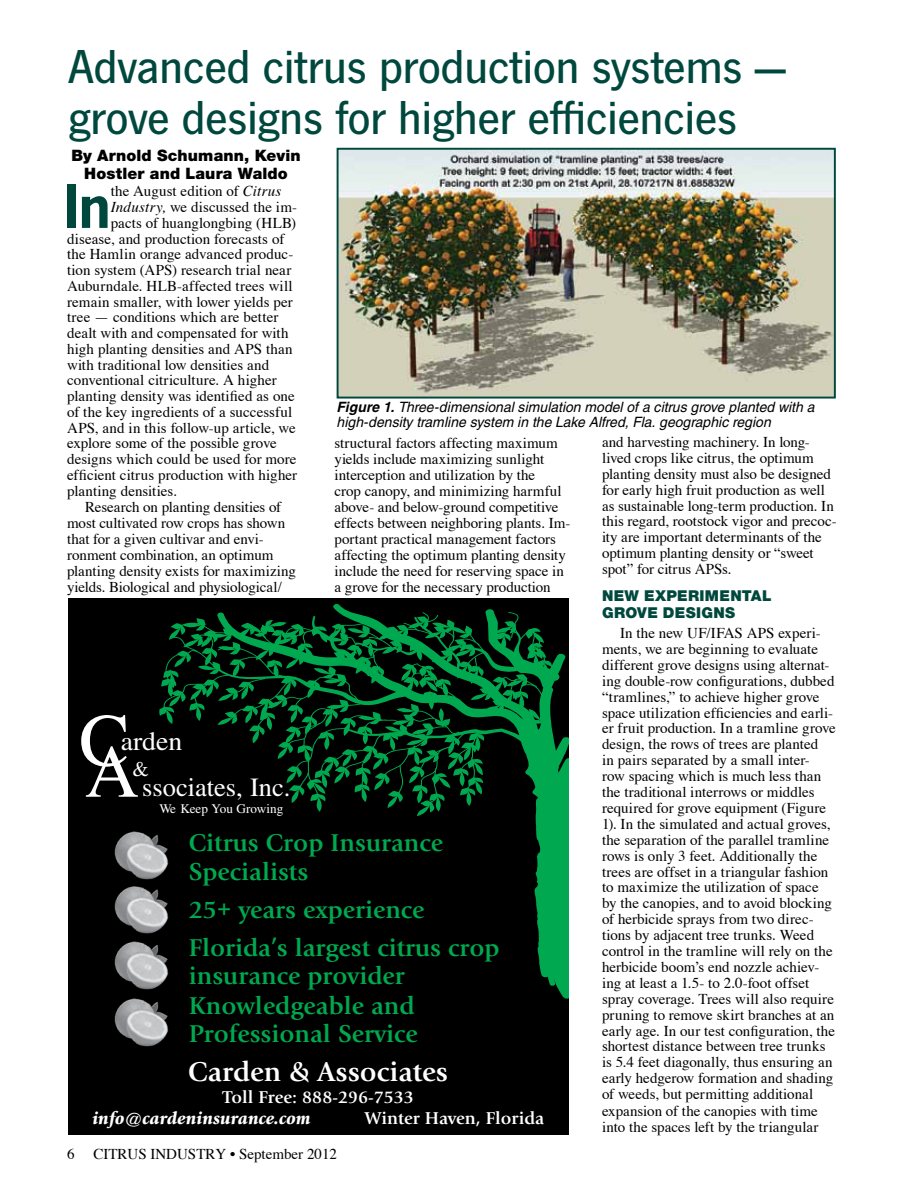
<style>
.page{position:relative;width:905px;height:1188px;background:#fff}
.page>*{position:absolute;margin:0;border:0;box-sizing:border-box;transform-origin:0 0}
.t1{font:74.85px "Times";color:#fff}
.t2{font:700 55.5px "News Gothic";color:#00483d}
.t3{font:500 49.5px/51px "News Got T";color:#00483d}
.t4{font:700 28.35px "Giovanni";color:#fff}
.t5{font:26.25px "Times";color:#fff}
.t6{font:26.25px "Times";color:#fff;scale:1.06 1}
.t7{font:700 25.35px/29.1px "Giovanni";color:#00a94f}
.t8{font:21px "Times";color:#fff}
.t9{font:700 17.85px "Giovanni";color:#fff}
.t10{font:italic 900 17.85px "Giovanni";color:#fff}
.t11{font:900 15.75px/18px "Helvetica Neue";letter-spacing:.01em;color:#000;text-align:center}
.t12{font:15px/15.9px "Times";color:#000}
.t13{font:900 15px/16.5px "Helvetica Neue";letter-spacing:.02em;color:#00483d}
.t14{font:italic 14.25px/15.8px "Helvetica";color:#000}
.t15{font:13.2px "Times";color:#fff}
.s1{font-style:italic}
.s2{font-weight:700}
</style>
<div class="page">
<div style="left:69px;top:598px;width:500px;height:536px;background:#000"></div>
<svg style="left:159px;top:604px;width:410px;height:395px"></svg>
<img style="left:114px;top:830px;width:56px;height:50px">
<img style="left:114px;top:884px;width:56px;height:50px">
<img style="left:114px;top:940px;width:55px;height:50px">
<img style="left:114px;top:997px;width:55px;height:50px">
<img style="left:339px;top:151px;width:493px;height:245px">
<div style="left:336px;top:148px;width:499px;height:251px;border:2px solid #00483d"></div>
<h3 class="t3" style="left:69px;top:40px;width:718px">Advanced citrus production systems — grove designs for higher efficiencies</h3>
<p class="t11" style="left:71px;top:147px;width:231px">By Arnold Schumann, Kevin<br>Hostler and Laura Waldo</p>
<h2 class="t2" style="left:64px;top:170px;width:48px">In</h2>
<p class="t12" style="left:111px;top:183px;width:172px">the August edition of <span class="s1">Citrus</span></p>
<p class="t12" style="left:111px;top:199px;width:188px"><span class="s1">Industry,</span> we discussed the im-</p>
<p class="t12" style="left:111px;top:215px;width:187px">pacts of huanglongbing (HLB)</p>
<p class="t12" style="left:67px;top:230px;width:219px">disease, and production forecasts of</p>
<p class="t12" style="left:67px;top:246px;width:228px">the Hamlin orange advanced produc-</p>
<p class="t12" style="left:67px;top:262px;width:226px">tion system (APS) research trial near</p>
<p class="t12" style="left:67px;top:278px;width:227px">Auburndale. HLB-affected trees will</p>
<p class="t12" style="left:67px;top:293px;width:227px">remain smaller, with lower yields per</p>
<p class="t12" style="left:67px;top:309px;width:213px">tree — conditions which are better</p>
<p class="t12" style="left:67px;top:325px;width:223px">dealt with and compensated for with</p>
<p class="t12" style="left:67px;top:341px;width:227px">high planting densities and APS than</p>
<p class="t12" style="left:67px;top:356px;width:204px">with traditional low densities and</p>
<p class="t12" style="left:67px;top:372px;width:211px">conventional citriculture. A higher</p>
<p class="t12" style="left:67px;top:388px;width:229px">planting density was identified as one</p>
<p class="t12" style="left:67px;top:404px;width:227px">of the key ingredients of a successful</p>
<p class="t12" style="left:67px;top:419px;width:230px">APS, and in this follow-up article, we</p>
<p class="t12" style="left:67px;top:435px;width:211px">explore some of the possible grove</p>
<p class="t12" style="left:67px;top:451px;width:231px">designs which could be used for more</p>
<p class="t12" style="left:67px;top:467px;width:232px">efficient citrus production with higher</p>
<p class="t12" style="left:67px;top:483px;width:111px">planting densities.</p>
<p class="t12" style="left:85px;top:499px;width:198px">Research on planting densities of</p>
<p class="t12" style="left:67px;top:515px;width:220px">most cultivated row crops has shown</p>
<p class="t12" style="left:67px;top:531px;width:198px">that for a given cultivar and envi-</p>
<p class="t12" style="left:67px;top:547px;width:208px">ronment combination, an optimum</p>
<p class="t12" style="left:67px;top:563px;width:230px">planting density exists for maximizing</p>
<p class="t12" style="left:67px;top:579px;width:216px">yields. Biological and physiological/</p>
<p class="t14" style="left:336px;top:399px;width:479px"><span class="s2">Figure 1.</span> Three-dimensional simulation model of a citrus grove planted with a high-density tramline system in the Lake Alfred, Fla. geographic region</p>
<p class="t12" style="left:334px;top:435px;width:237px">structural factors affecting maximum yields include maximizing sunlight interception and utilization by the<br>crop canopy, and minimizing harmful above- and below-ground competitive effects between neighboring plants. Im&shy;portant practical management factors affecting the optimum planting density include the need for reserving space in a grove for the necessary production</p>
<p class="t12" style="left:602px;top:434px;width:236px">and harvesting machinery. In long&shy;lived crops like citrus, the optimum planting density must also be designed for early high fruit production as well as sustainable long-term production. In this regard, rootstock vigor and precoc&shy;ity are important determinants of the optimum planting density or “sweet spot” for citrus APSs.</p>
<p class="t13" style="left:602px;top:588px;width:171px">NEW EXPERIMENTAL<br>GROVE DESIGNS</p>
<p class="t12" style="left:602px;top:625px;width:235px;text-indent:18px">In the new UF/IFAS APS experi&shy;ments, we are beginning to evaluate different grove designs using alternat&shy;ing double-row configurations, dubbed “tramlines,” to achieve higher grove space utilization efficiencies and earli&shy;er fruit production. In a tramline grove design, the rows of trees are planted<br>in pairs separated by a small inter&shy;row spacing which is much less than the traditional interrows or middles required for grove equipment (Figure 1). In the simulated and actual groves, the separation of the parallel tramline rows is only 3 feet. Additionally the trees are offset in a triangular fashion to maximize the utilization of space by the canopies, and to avoid blocking of herbicide sprays from two direc&shy;tions by adjacent tree trunks. Weed control in the tramline will rely on the herbicide boom’s end nozzle achiev&shy;ing at least a 1.5- to 2.0-foot offset spray coverage. Trees will also require pruning to remove skirt branches at an early age. In our test configuration, the shortest distance between tree trunks is 5.4 feet diagonally, thus ensuring an early hedgerow formation and shading of weeds, but permitting additional expansion of the canopies with time into the spaces left by the triangular</p>
<h1 class="t1" style="left:79px;top:698px;width:52px">C</h1>
<h3 class="t6" style="left:121px;top:727px;width:60px">arden</h3>
<h1 class="t1" style="left:85px;top:730px;width:56px">A</h1>
<h3 class="t8" style="left:132px;top:757px;width:18px">&amp;</h3>
<h3 class="t5" style="left:142px;top:773px;width:150px">ssociates, Inc.</h3>
<p class="t15" style="left:211px;top:801px;width:11px">Y</p>
<p class="t15" style="left:160px;top:801px;width:125px">We Keep ou Growing</p>
<h3 class="t7" style="left:189px;top:829px;width:256px;line-height:28.3px">Citrus Crop Insurance<br>Specialists</h3>
<h3 class="t7" style="left:189px;top:892px;width:312px;line-height:37.3px">25+ years experience<br>Florida’s largest citrus crop</h3>
<h3 class="t7" style="left:189px;top:961px;width:231px">insurance provider<br>Knowledgeable and<br>Professional Service</h3>
<h3 class="t4" style="left:188px;top:1056px;width:261px">Carden &amp; Associates</h3>
<p class="t9" style="left:222px;top:1087px;width:193px">Toll Free: 888-296-7533</p>
<p class="t10" style="left:92px;top:1108px;width:220px">info@cardeninsurance.com</p>
<p class="t9" style="left:365px;top:1108px;width:181px">Winter Haven, Florida</p>
<p class="t12" style="left:67px;top:1145px;width:9px">6</p>
<p class="t12" style="left:93px;top:1145px;width:245px">CITRUS INDUSTRY • September 2012</p>
</div>
